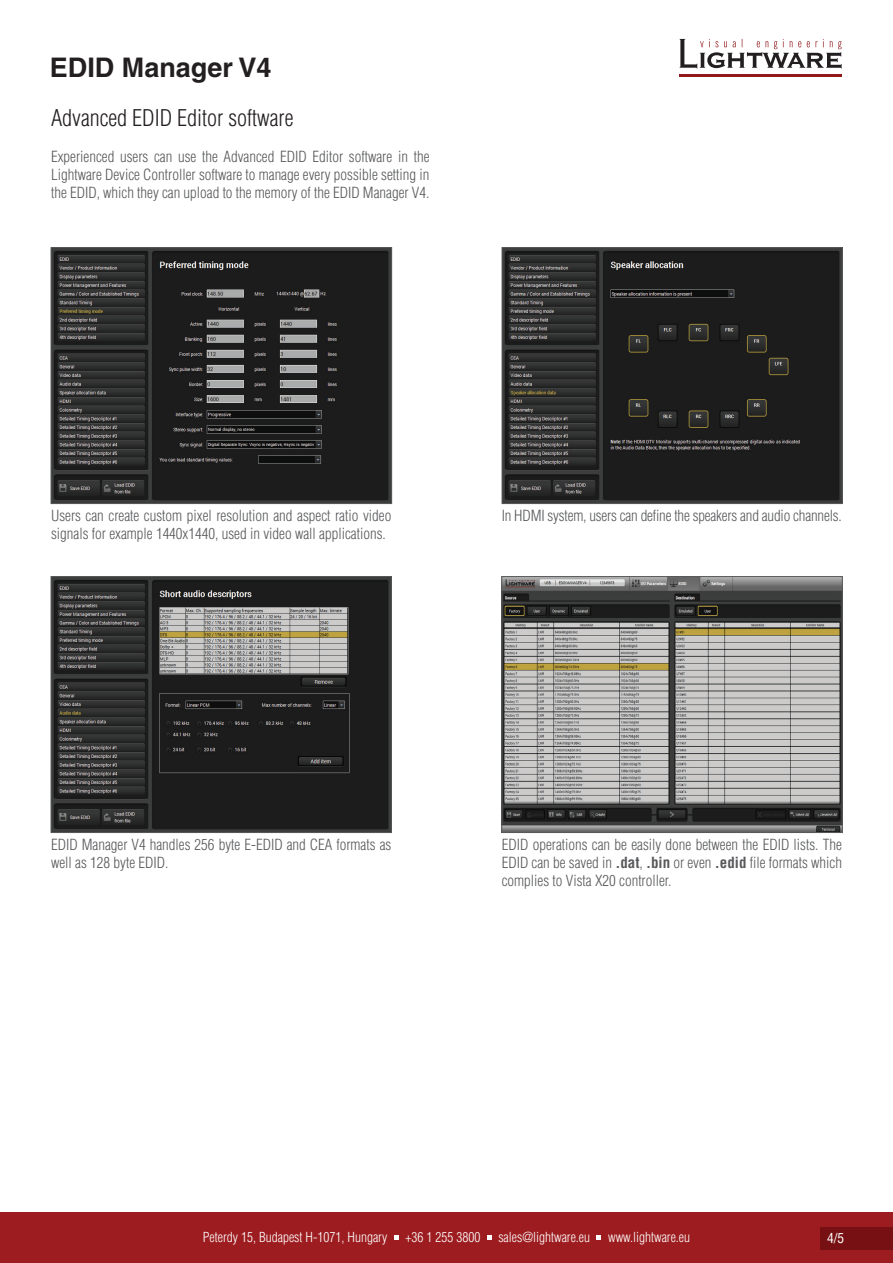
<style>
.page{position:relative;width:893px;height:1263px;background:#fff}
.page>*{position:absolute;margin:0;border:0;box-sizing:border-box;transform-origin:0 0}
.t1{font:700 27px "Helvetica LT Std";color:#231f20}
.t2{font:300 condensed 22.5px "Helvetica LT Std";color:#231f20}
.t3{font:300 condensed 15px/18px "Helvetica LT Std";color:#58595b}
.t4{font:300 condensed 13.5px "Helvetica LT Std";color:#fff}
.t5{font:condensed 13.5px "Helvetica LT Std";color:#fff}
.s1{font-weight:700}
</style>
<div class="page">
<div style="left:0;top:1212px;width:893px;height:51px;background:#9d1c1f"></div>
<svg style="left:679px;top:39px;width:163px;height:30px"></svg>
<hr style="left:679px;top:74px;width:163px;height:3px;background:#91181b">
<svg style="left:395px;top:1235px;width:4px;height:4px"></svg>
<svg style="left:487px;top:1235px;width:4px;height:4px"></svg>
<svg style="left:596px;top:1235px;width:5px;height:4px"></svg>
<div style="left:821px;top:1227px;width:72px;height:23px;background:#771012"></div>
<img style="left:53px;top:249px;width:337px;height:253px">
<div style="left:51px;top:247px;width:341px;height:257px;border:1px solid #58595b"></div>
<img style="left:504px;top:249px;width:336px;height:253px">
<div style="left:502px;top:247px;width:340px;height:257px;border:1px solid #58595b"></div>
<img style="left:53px;top:578px;width:336px;height:253px">
<div style="left:51px;top:576px;width:340px;height:257px;border:1px solid #58595b"></div>
<img style="left:503px;top:578px;width:337px;height:253px">
<div style="left:501px;top:576px;width:341px;height:257px;border:1px solid #58595b"></div>
<h1 class="t1" style="left:50px;top:51px;width:223px">EDID Manager V4</h1>
<h2 class="t2" style="left:51px;top:110px;width:244px">Advanced EDID Editor software</h2>
<p class="t3" style="left:51px;top:150px;width:380px;text-align:justify">Experienced users can use the Advanced EDID Editor software in the Lightware Device Controller software to manage every possible setting in the EDID, which they can upload to the memory of the EDID Manager V4.</p>
<p class="t3" style="left:51px;top:508px;width:342px">Users can create custom pixel resolution and aspect ratio video signals for example 1440x1440, used in video wall applications.</p>
<p class="t3" style="left:502px;top:508px;width:342px">In HDMI system, users can define the speakers and audio channels.</p>
<p class="t3" style="left:51px;top:837px;width:342px">EDID Manager V4 handles 256 byte E-EDID and CEA formats as well as 128 byte EDID.</p>
<p class="t3" style="left:502px;top:837px;width:342px;text-align:justify">EDID operations can be easily done between the EDID lists. The EDID can be saved in <span class="s1">.dat</span>, <span class="s1">.bin</span> or even <span class="s1">.edid</span> file formats which complies to Vista X20 controller.</p>
<p class="t4" style="left:203px;top:1233px;width:186px">Peterdy 15, Budapest H-1071, Hungary</p>
<p class="t4" style="left:405px;top:1233px;width:76px">+36 1 255 3800</p>
<p class="t4" style="left:498px;top:1233px;width:93px">sales@lightware.eu</p>
<p class="t4" style="left:608px;top:1233px;width:84px">www.lightware.eu</p>
<p class="t5" style="left:827px;top:1231px;width:19px">4/5</p>
</div>
